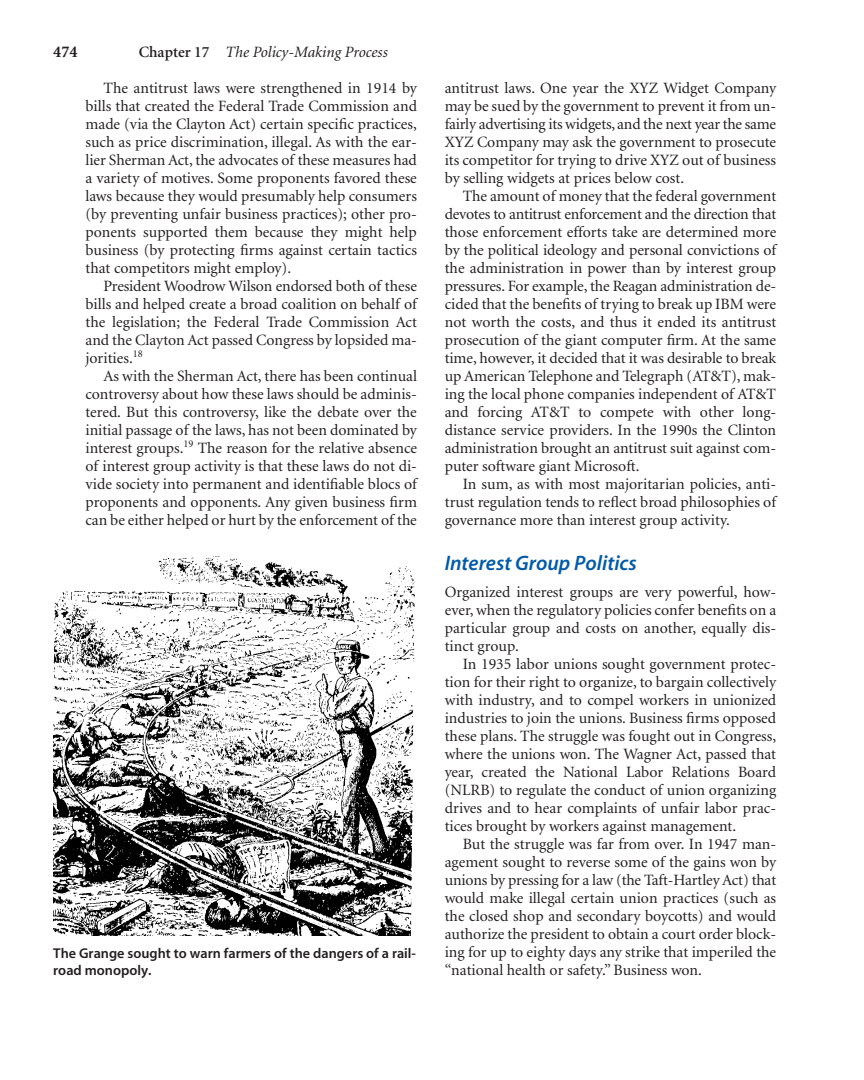
<style>
.page{position:relative;width:864px;height:1080px;background:#fff}
.page>*{position:absolute;margin:0;border:0;box-sizing:border-box;transform-origin:0 0}
.t1{font:21px "Myriad Sem Itl";color:#015aaa}
.t2{font:700 16.5px "Minion";color:#231f20}
.t3{font:15.75px "Minion";color:#231f20}
.t4{font:italic 15.75px "Minion";color:#231f20}
.t5{font:14.25px/16.5px "Myriad Sem";color:#231f20}
.s1{font-weight:600;font-style:normal}
</style>
<div class="page">
<img style="left:53px;top:556px;width:362px;height:380px">
<p class="t2" style="left:53px;top:45px;width:26px">474</p>
<p class="t4" style="left:139px;top:46px;width:250px"><span class="s1">Chapter 17</span> The Policy-Making Process</p>
<p class="t3" style="left:104px;top:81px;width:315px">The antitrust laws were strengthened in 1914 by</p>
<p class="t3" style="left:85px;top:99px;width:333px">bills that created the Federal Trade Commission and</p>
<p class="t3" style="left:85px;top:117px;width:333px">made (via the Clayton Act) certain specific practices,</p>
<p class="t3" style="left:85px;top:135px;width:333px">such as price discrimination, illegal. As with the ear-</p>
<p class="t3" style="left:85px;top:153px;width:333px">lier Sherman Act, the advocates of these measures had</p>
<p class="t3" style="left:85px;top:171px;width:333px">a variety of motives. Some proponents favored these</p>
<p class="t3" style="left:85px;top:189px;width:333px">laws because they would presumably help consumers</p>
<p class="t3" style="left:85px;top:207px;width:333px">(by preventing unfair business practices); other pro-</p>
<p class="t3" style="left:85px;top:225px;width:333px">ponents supported them because they might help</p>
<p class="t3" style="left:85px;top:243px;width:333px">business (by protecting firms against certain tactics</p>
<p class="t3" style="left:85px;top:261px;width:207px">that competitors might employ).</p>
<p class="t3" style="left:104px;top:279px;width:315px">President Woodrow Wilson endorsed both of these</p>
<p class="t3" style="left:85px;top:297px;width:333px">bills and helped create a broad coalition on behalf of</p>
<p class="t3" style="left:85px;top:315px;width:333px">the legislation; the Federal Trade Commission Act</p>
<p class="t3" style="left:85px;top:333px;width:333px">and the Clayton Act passed Congress by lopsided ma-</p>
<p class="t3" style="left:85px;top:351px;width:59px">jorities.<sup>18</sup></p>
<p class="t3" style="left:104px;top:369px;width:315px">As with the Sherman Act, there has been continual</p>
<p class="t3" style="left:85px;top:387px;width:333px">controversy about how these laws should be adminis-</p>
<p class="t3" style="left:85px;top:405px;width:333px">tered. But this controversy, like the debate over the</p>
<p class="t3" style="left:85px;top:423px;width:333px">initial passage of the laws, has not been dominated by</p>
<p class="t3" style="left:85px;top:441px;width:333px">interest groups.<sup>19</sup> The reason for the relative absence</p>
<p class="t3" style="left:85px;top:459px;width:333px">of interest group activity is that these laws do not di-</p>
<p class="t3" style="left:85px;top:477px;width:333px">vide society into permanent and identifiable blocs of</p>
<p class="t3" style="left:85px;top:495px;width:333px">proponents and opponents. Any given business firm</p>
<p class="t3" style="left:85px;top:513px;width:333px">can be either helped or hurt by the enforcement of the</p>
<p class="t5" style="left:53px;top:946px;width:364px">The Grange sought to warn farmers of the dangers of a rail&shy;road monopoly.</p>
<p class="t3" style="left:445px;top:81px;width:333px">antitrust laws. One year the XYZ Widget Company</p>
<p class="t3" style="left:445px;top:99px;width:333px">may be sued by the government to prevent it from un-</p>
<p class="t3" style="left:445px;top:117px;width:333px">fairly advertising its widgets, and the next year the same</p>
<p class="t3" style="left:445px;top:135px;width:333px">XYZ Company may ask the government to prosecute</p>
<p class="t3" style="left:445px;top:153px;width:333px">its competitor for trying to drive XYZ out of business</p>
<p class="t3" style="left:445px;top:171px;width:241px">by selling widgets at prices below cost.</p>
<p class="t3" style="left:463px;top:189px;width:315px">The amount of money that the federal government</p>
<p class="t3" style="left:445px;top:207px;width:333px">devotes to antitrust enforcement and the direction that</p>
<p class="t3" style="left:445px;top:225px;width:333px">those enforcement efforts take are determined more</p>
<p class="t3" style="left:445px;top:243px;width:333px">by the political ideology and personal convictions of</p>
<p class="t3" style="left:445px;top:261px;width:333px">the administration in power than by interest group</p>
<p class="t3" style="left:445px;top:279px;width:333px">pressures. For example, the Reagan administration de-</p>
<p class="t3" style="left:445px;top:297px;width:333px">cided that the benefits of trying to break up IBM were</p>
<p class="t3" style="left:445px;top:315px;width:333px">not worth the costs, and thus it ended its antitrust</p>
<p class="t3" style="left:445px;top:333px;width:333px">prosecution of the giant computer firm. At the same</p>
<p class="t3" style="left:445px;top:351px;width:333px">time, however, it decided that it was desirable to break</p>
<p class="t3" style="left:445px;top:369px;width:333px">up American Telephone and Telegraph (AT&amp;T), mak-</p>
<p class="t3" style="left:445px;top:387px;width:333px">ing the local phone companies independent of AT&amp;T</p>
<p class="t3" style="left:445px;top:405px;width:333px">and forcing AT&amp;T to compete with other long-</p>
<p class="t3" style="left:445px;top:423px;width:333px">distance service providers. In the 1990s the Clinton</p>
<p class="t3" style="left:445px;top:441px;width:333px">administration brought an antitrust suit against com-</p>
<p class="t3" style="left:445px;top:459px;width:196px">puter software giant Microsoft.</p>
<p class="t3" style="left:463px;top:477px;width:315px">In sum, as with most majoritarian policies, anti-</p>
<p class="t3" style="left:445px;top:495px;width:333px">trust regulation tends to reflect broad philosophies of</p>
<p class="t3" style="left:445px;top:513px;width:287px">governance more than interest group activity.</p>
<p class="t1" style="left:445px;top:555px;width:194px">Interest Group Politics</p>
<p class="t3" style="left:445px;top:585px;width:333px">Organized interest groups are very powerful, how-</p>
<p class="t3" style="left:445px;top:603px;width:333px">ever, when the regulatory policies confer benefits on a</p>
<p class="t3" style="left:445px;top:621px;width:333px">particular group and costs on another, equally dis-</p>
<p class="t3" style="left:445px;top:639px;width:76px">tinct group.</p>
<p class="t3" style="left:463px;top:657px;width:315px">In 1935 labor unions sought government protec-</p>
<p class="t3" style="left:445px;top:675px;width:333px">tion for their right to organize, to bargain collectively</p>
<p class="t3" style="left:445px;top:693px;width:333px">with industry, and to compel workers in unionized</p>
<p class="t3" style="left:445px;top:711px;width:333px">industries to join the unions. Business firms opposed</p>
<p class="t3" style="left:445px;top:729px;width:333px">these plans. The struggle was fought out in Congress,</p>
<p class="t3" style="left:445px;top:747px;width:333px">where the unions won. The Wagner Act, passed that</p>
<p class="t3" style="left:445px;top:765px;width:333px">year, created the National Labor Relations Board</p>
<p class="t3" style="left:445px;top:783px;width:333px">(NLRB) to regulate the conduct of union organizing</p>
<p class="t3" style="left:445px;top:801px;width:333px">drives and to hear complaints of unfair labor prac-</p>
<p class="t3" style="left:445px;top:819px;width:293px">tices brought by workers against management.</p>
<p class="t3" style="left:463px;top:837px;width:315px">But the struggle was far from over. In 1947 man-</p>
<p class="t3" style="left:445px;top:855px;width:333px">agement sought to reverse some of the gains won by</p>
<p class="t3" style="left:445px;top:873px;width:333px">unions by pressing for a law (the Taft-Hartley Act) that</p>
<p class="t3" style="left:445px;top:891px;width:333px">would make illegal certain union practices (such as</p>
<p class="t3" style="left:445px;top:909px;width:333px">the closed shop and secondary boycotts) and would</p>
<p class="t3" style="left:445px;top:927px;width:333px">authorize the president to obtain a court order block-</p>
<p class="t3" style="left:445px;top:945px;width:333px">ing for up to eighty days any strike that imperiled the</p>
<p class="t3" style="left:445px;top:963px;width:259px">“national health or safety.” Business won.</p>
</div>
